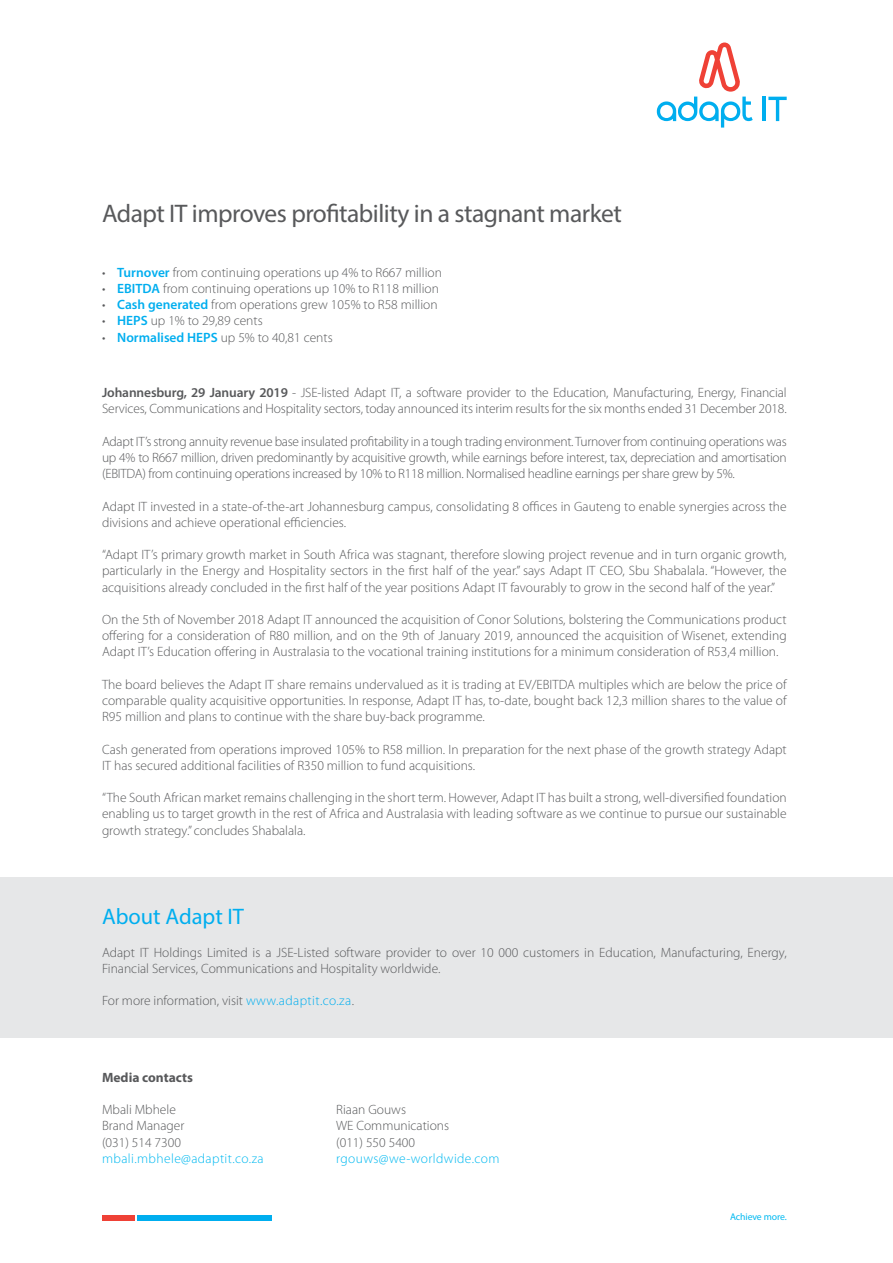
<style>
.page{position:relative;width:893px;height:1263px;background:#fff}
.page>*{position:absolute;margin:0;border:0;box-sizing:border-box;transform-origin:0 0}
.t1{font:25.5px "Myriad Pro";letter-spacing:-.02em;color:#58595b}
.t2{font:22.5px "Myriad Pro";color:#00aeef}
.t3{font:300 13.5px/16.2px "Myriad Pro";color:#58595b}
.t4{font:300 13.5px "Myriad Pro";letter-spacing:.03em;color:#00b9f1}
.t5{font:700 13.5px "Myriad Pro";color:#58595b}
.t6{font:9.75px "Myriad Pro";letter-spacing:-.01em;color:#00b9f1}
.s1{font-weight:600;color:#00aeef}
.s2{font-weight:600}
.s3{color:#00aeef}
</style>
<div class="page">
<svg style="left:657px;top:43px;width:96px;height:85px"></svg>
<hr style="left:762px;top:97px;width:4px;height:24px;background:#00aeef">
<svg style="left:768px;top:97px;width:19px;height:24px"></svg>
<div style="left:0;top:877px;width:893px;height:160px;background:#e6e7e8"></div>
<div style="left:102px;top:1215px;width:33px;height:5px;background:#ef4136"></div>
<div style="left:138px;top:1215px;width:134px;height:5px;background:#00aeef"></div>
<h1 class="t1" style="left:102px;top:197px;width:521px">Adapt IT improves profitability in a stagnant market</h1>
<p class="t3" style="left:102px;top:264px;width:341px">• <span class="s1">Turnover</span> from continuing operations up 4% to R667 million</p>
<p class="t3" style="left:102px;top:281px;width:338px">• <span class="s1">EBITDA</span> from continuing operations up 10% to R118 million</p>
<p class="t3" style="left:102px;top:297px;width:337px">• <span class="s1">Cash generated</span> from operations grew 105% to R58 million</p>
<p class="t3" style="left:102px;top:313px;width:162px">• <span class="s1">HEPS</span> up 1% to 29,89 cents</p>
<p class="t3" style="left:102px;top:329px;width:232px">• <span class="s1">Normalised HEPS</span> up 5% to 40,81 cents</p>
<p class="t3" style="left:102px;top:385px;width:686px"><span class="s2">Johannesburg, 29 January 2019</span> - JSE-listed Adapt IT, a software provider to the Education, Manufacturing, Energy, Financial<br>Services, Communications and Hospitality sectors, today announced its interim results for the six months ended 31 December 2018.</p>
<p class="t3" style="left:102px;top:433px;width:686px;text-align:justify">Adapt IT’s strong annuity revenue base insulated profitability in a tough trading environment. Turnover from continuing operations was up 4% to R667 million, driven predominantly by acquisitive growth, while earnings before interest, tax, depreciation and amortisation (EBITDA) from continuing operations increased by 10% to R118 million. Normalised headline earnings per share grew by 5%.</p>
<p class="t3" style="left:102px;top:498px;width:686px">Adapt IT invested in a state-of-the-art Johannesburg campus, consolidating 8 offices in Gauteng to enable synergies across the divisions and achieve operational efficiencies.</p>
<p class="t3" style="left:102px;top:547px;width:686px;text-align:justify">“Adapt IT’s primary growth market in South Africa was stagnant, therefore slowing project revenue and in turn organic growth, particularly in the Energy and Hospitality sectors in the first half of the year.” says Adapt IT CEO, Sbu Shabalala. “However, the acquisitions already concluded in the first half of the year positions Adapt IT favourably to grow in the second half of the year.”</p>
<p class="t3" style="left:102px;top:612px;width:686px;text-align:justify">On the 5th of November 2018 Adapt IT announced the acquisition of Conor Solutions, bolstering the Communications product offering for a consideration of R80 million, and on the 9th of January 2019, announced the acquisition of Wisenet, extending Adapt IT’s Education offering in Australasia to the vocational training institutions for a minimum consideration of R53,4 million.</p>
<p class="t3" style="left:102px;top:676px;width:686px;text-align:justify">The board believes the Adapt IT share remains undervalued as it is trading at EV/EBITDA multiples which are below the price of comparable quality acquisitive opportunities. In response, Adapt IT has, to-date, bought back 12,3 million shares to the value of R95 million and plans to continue with the share buy-back programme.</p>
<p class="t3" style="left:102px;top:741px;width:686px">Cash generated from operations improved 105% to R58 million. In preparation for the next phase of the growth strategy Adapt<br>IT has secured additional facilities of R350 million to fund acquisitions.</p>
<p class="t3" style="left:102px;top:790px;width:686px;text-align:justify">“The South African market remains challenging in the short term. However, Adapt IT has built a strong, well-diversified foundation enabling us to target growth in the rest of Africa and Australasia with leading software as we continue to pursue our sustainable growth strategy.” concludes Shabalala.</p>
<h2 class="t2" style="left:102px;top:903px;width:144px">About Adapt IT</h2>
<p class="t3" style="left:102px;top:944px;width:686px">Adapt IT Holdings Limited is a JSE-Listed software provider to over 10 000 customers in Education, Manufacturing, Energy,<br>Financial Services, Communications and Hospitality worldwide.</p>
<p class="t3" style="left:102px;top:993px;width:253px">For more information, visit <span class="s3">www.adaptit.co.za</span>.</p>
<p class="t5" style="left:102px;top:1068px;width:92px">Media contacts</p>
<p class="t3" style="left:102px;top:1102px;width:84px">Mbali Mbhele<br>Brand Manager (031) 514 7300</p>
<p class="t4" style="left:102px;top:1151px;width:163px">mbali.mbhele@adaptit.co.za</p>
<p class="t3" style="left:336px;top:1102px;width:115px">Riaan Gouws<br>WE Communications (011) 550 5400</p>
<p class="t4" style="left:336px;top:1151px;width:165px">rgouws@we-worldwide.com</p>
<p class="t6" style="left:730px;top:1211px;width:58px">Achieve more.</p>
</div>
